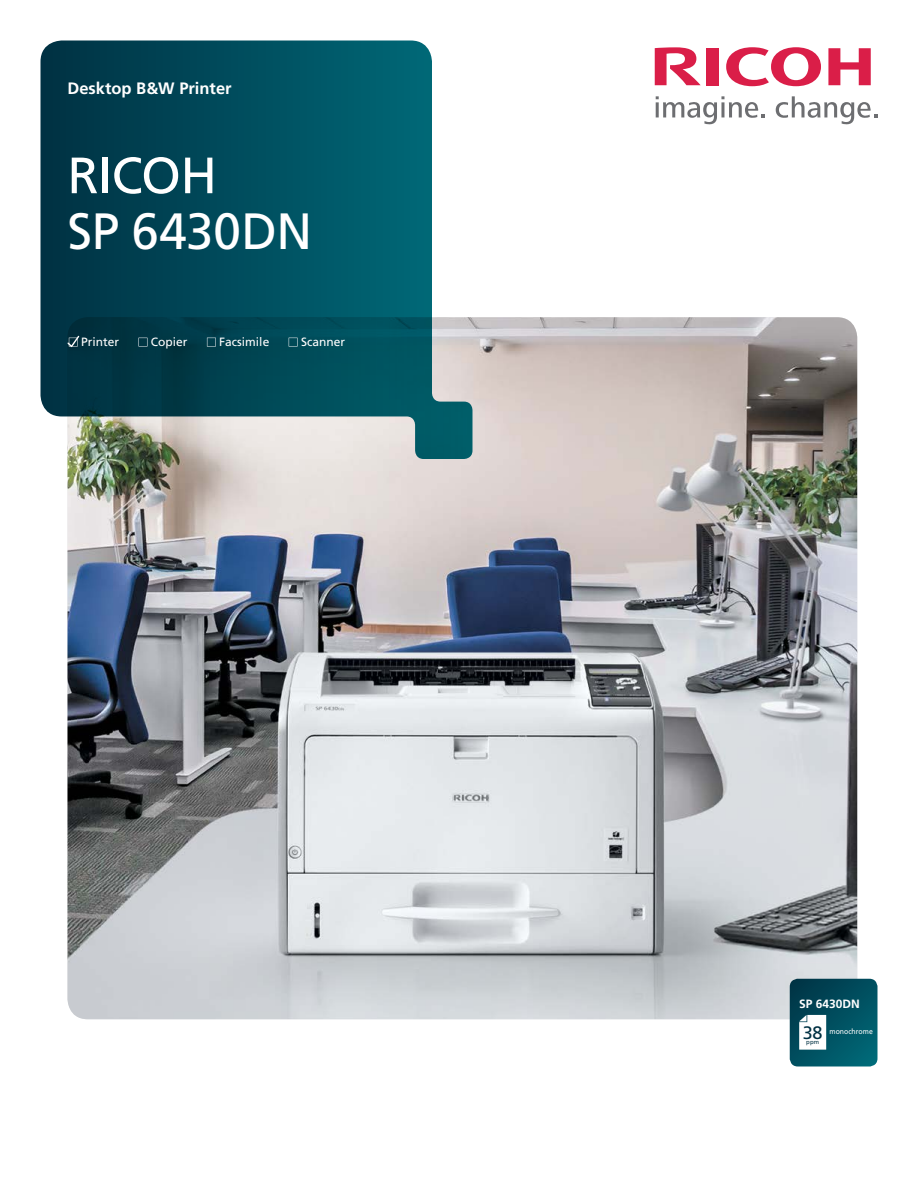
<style>
.page{position:relative;width:918px;height:1188px;background:#fff}
.page>*{position:absolute;margin:0;border:0;box-sizing:border-box;transform-origin:0 0}
.t1{font:51px/56.2px "Frutiger LT Std";letter-spacing:-.01em;color:#fff}
.t2{font:18px "Frutiger LT Std";color:#003143}
.t3{font:700 16.5px "Frutiger LT Std";color:#fff}
.t4{font:12px "Frutiger LT Std";color:#fff}
.t5{font:700 12px "Frutiger LT Std";color:#fff}
.t6{font:7.5px "Frutiger LT Std";letter-spacing:.01em;color:#fff;scale:.92 1}
.t7{font:6px "Frutiger LT Std";color:#003143}
</style>
<div class="page">
<svg style="left:726px;top:47px;width:95px;height:39px"></svg>
<svg style="left:828px;top:48px;width:43px;height:37px"></svg>
<div style="left:706px;top:48px;width:13px;height:37px;background:#da1e48"></div>
<svg style="left:655px;top:47px;width:46px;height:38px"></svg>
<svg style="left:656px;top:96px;width:109px;height:28px"></svg>
<svg style="left:776px;top:96px;width:101px;height:28px"></svg>
<img style="left:68px;top:317px;width:789px;height:702px">
<svg style="left:40px;top:40px;width:432px;height:419px;background:#276470"></svg>
<svg style="left:790px;top:979px;width:88px;height:87px;background:#206674"></svg>
<svg style="left:68px;top:336px;width:11px;height:11px"></svg>
<svg style="left:139px;top:338px;width:8px;height:9px"></svg>
<svg style="left:207px;top:338px;width:9px;height:9px"></svg>
<svg style="left:289px;top:338px;width:9px;height:9px"></svg>
<h3 class="t3" style="left:68px;top:78px;width:166px">Desktop B&amp;W Printer</h3>
<h1 class="t1" style="left:68px;top:148px;width:246px">RICOH<br>SP 6430DN</h1>
<p class="t4" style="left:81px;top:335px;width:40px">Printer</p>
<p class="t4" style="left:151px;top:335px;width:38px">Copier</p>
<p class="t4" style="left:219px;top:335px;width:52px">Facsimile</p>
<p class="t4" style="left:301px;top:335px;width:46px">Scanner</p>
<p class="t5" style="left:799px;top:997px;width:62px">SP 6430DN</p>
<p class="t7" style="left:806px;top:1039px;width:14px">ppm</p>
<h2 class="t2" style="left:803px;top:1022px;width:21px">38</h2>
<p class="t6" style="left:830px;top:1027px;width:49px">monochrome</p>
</div>
